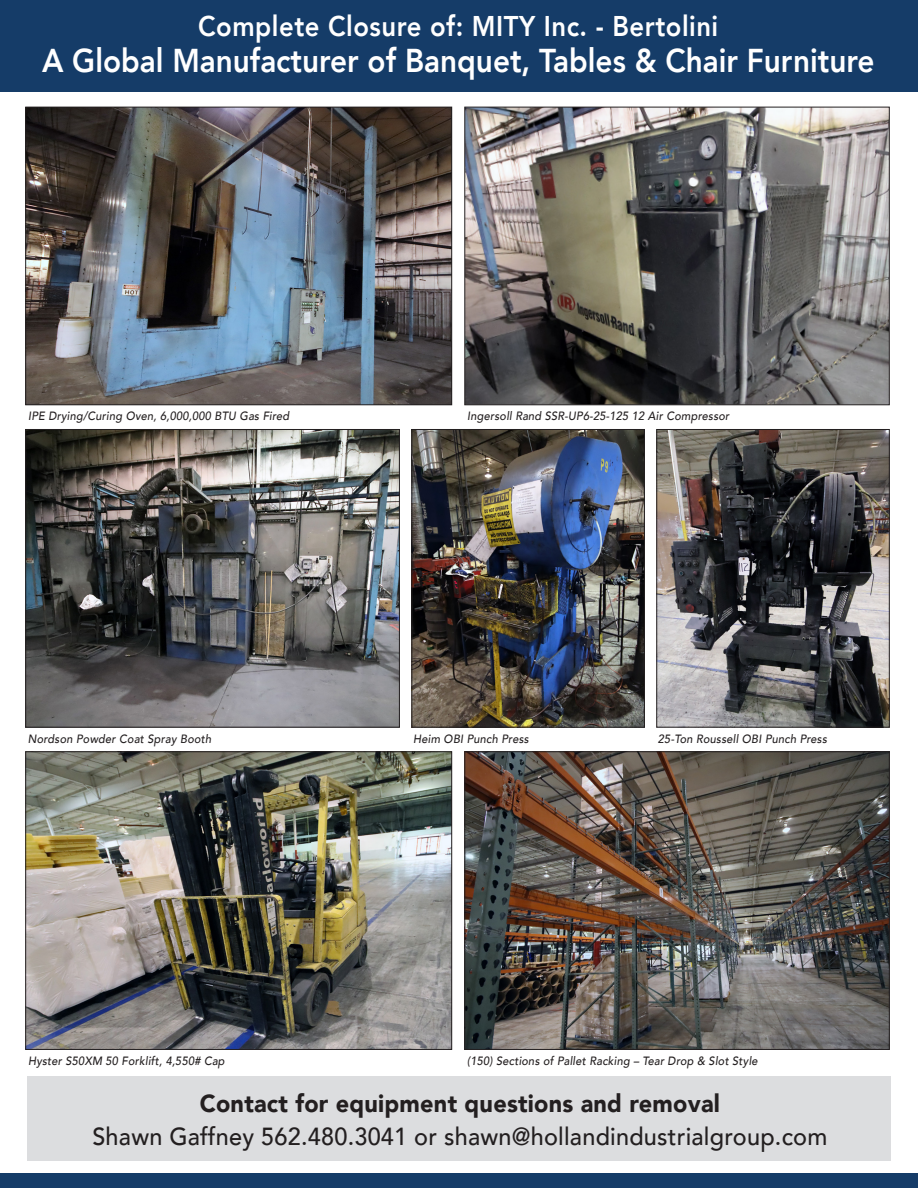
<style>
.page{position:relative;width:918px;height:1188px;background:#fff}
.page>*{position:absolute;margin:0;border:0;box-sizing:border-box;transform-origin:0 0}
.t1{font:800 33px "Avenir";color:#fff;scale:.9 1}
.t2{font:800 28.5px "Avenir";letter-spacing:.02em;color:#fff;scale:.9 1}
.t3{font:500 24.75px "Avenir";letter-spacing:.01em;color:#231f20;scale:.95 1}
.t4{font:900 24.75px "Avenir";letter-spacing:.01em;color:#231f20;scale:.95 1}
.t5{font:italic 500 12px "Avenir";letter-spacing:.02em;color:#231f20;scale:.92 1}
</style>
<div class="page">
<div style="left:0;top:0;width:918px;height:92px;background:#153c68"></div>
<div style="left:0;top:1174px;width:918px;height:14px;background:#153c68"></div>
<div style="left:27px;top:1077px;width:864px;height:84px;background:#dcdddf"></div>
<img style="left:27px;top:431px;width:371px;height:294px">
<div style="left:25px;top:429px;width:375px;height:298px;border:1px solid #231f20"></div>
<img style="left:27px;top:109px;width:423px;height:294px">
<div style="left:25px;top:107px;width:427px;height:298px;border:1px solid #231f20"></div>
<img style="left:659px;top:431px;width:229px;height:294px">
<div style="left:657px;top:429px;width:233px;height:298px;border:1px solid #231f20"></div>
<img style="left:414px;top:431px;width:229px;height:294px">
<div style="left:412px;top:429px;width:233px;height:298px;border:1px solid #231f20"></div>
<img style="left:467px;top:109px;width:421px;height:294px">
<div style="left:465px;top:107px;width:425px;height:298px;border:1px solid #231f20"></div>
<img style="left:467px;top:754px;width:421px;height:294px">
<div style="left:465px;top:752px;width:425px;height:298px;border:1px solid #231f20"></div>
<img style="left:28px;top:754px;width:422px;height:294px">
<div style="left:26px;top:752px;width:426px;height:298px;border:1px solid #231f20"></div>
<p class="t2" style="left:198px;top:4px;width:579px">Complete Closure of: MITY Inc. - Bertolini</p>
<p class="t1" style="left:42px;top:35px;width:926px">A Global Manufacturer of Banquet, Tables &amp; Chair Furniture</p>
<p class="t5" style="left:28px;top:409px;width:285px">IPE Drying/Curing Oven, 6,000,000 BTU Gas Fired</p>
<p class="t5" style="left:28px;top:731px;width:201px">Nordson Powder Coat Spray Booth</p>
<p class="t5" style="left:467px;top:409px;width:286px">Ingersoll Rand SSR-UP6-25-125 12 Air Compressor</p>
<p class="t5" style="left:413px;top:731px;width:127px">Heim OBI Punch Press</p>
<p class="t5" style="left:658px;top:731px;width:185px">25-Ton Roussell OBI Punch Press</p>
<p class="t5" style="left:28px;top:1054px;width:215px">Hyster S50XM 50 Forklift, 4,550# Cap</p>
<p class="t5" style="left:467px;top:1054px;width:317px">(150) Sections of Pallet Racking – Tear Drop &amp; Slot Style</p>
<p class="t4" style="left:200px;top:1082px;width:549px">Contact for equipment questions and removal</p>
<p class="t3" style="left:92px;top:1115px;width:775px">Shawn Gaffney 562.480.3041 or shawn@hollandindustrialgroup.com</p>
</div>
